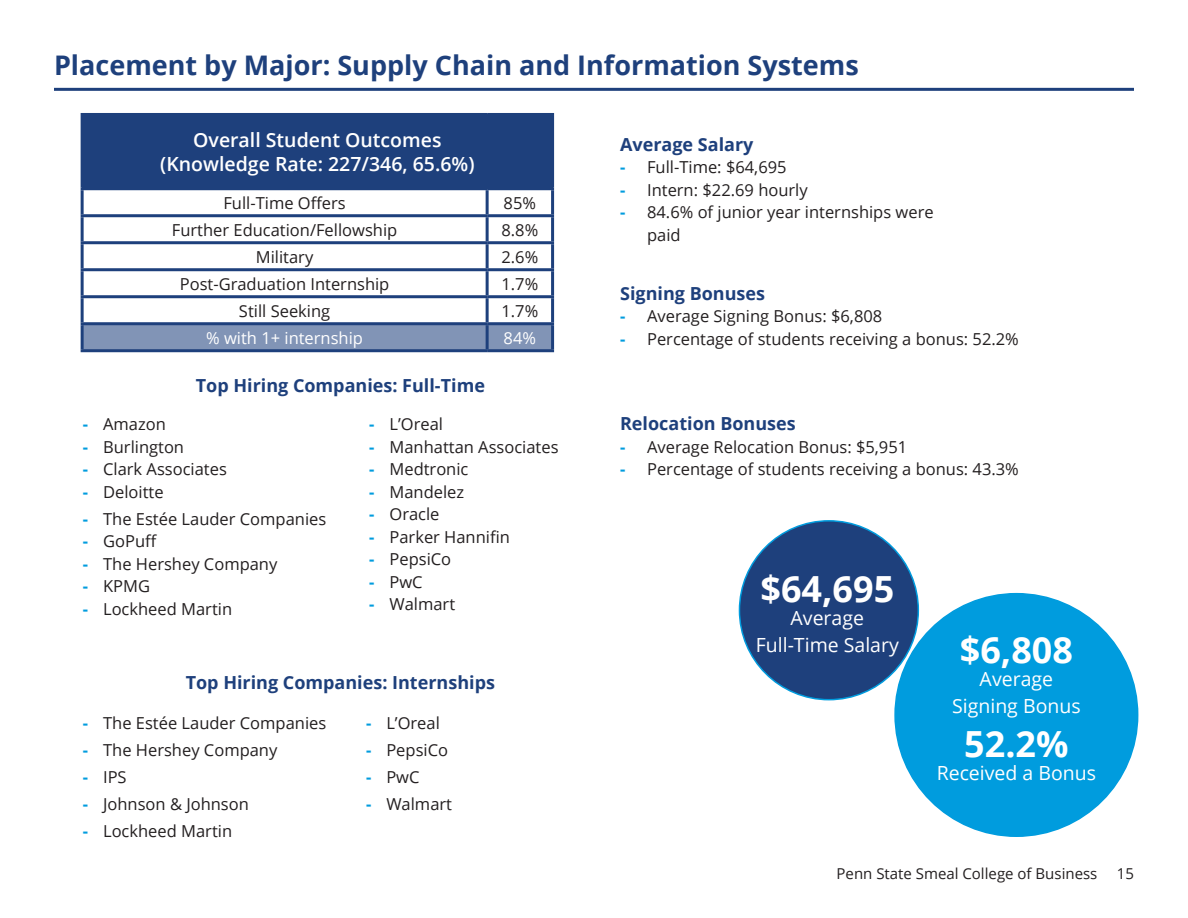
<style>
.page{position:relative;width:1188px;height:918px;background:#fff}
.page>*{position:absolute;margin:0;border:0;box-sizing:border-box;transform-origin:0 0}
.t1{font:700 36px "Open Sans";color:#fff}
.t2{font:700 27px "Open Sans";color:#1e407c}
.t3{font:19.5px "Open Sans";color:#fff}
.t4{font:600 19.5px "Open Sans";color:#fff}
.t5{font:700 18px "Open Sans";color:#1e407c}
.t6{font:16.5px/22.5px "Open Sans";color:#231f20}
.t7{font:16.5px "Open Sans";color:#fff}
.t8{font:15px "Open Sans";color:#231f20}
.s1{font-weight:700;color:#009cde}
</style>
<div class="page">
<hr style="left:54px;top:88px;width:1080px;height:3px;background:#1e407c">
<div style="left:82px;top:114px;width:471px;height:75px;background:#1e407c"></div>
<div style="left:84px;top:325px;width:467px;height:24px;background:#8194b6"></div>
<hr style="left:81px;top:113px;width:406px;height:3px;background:#1e407c">
<hr style="left:81px;top:116px;width:3px;height:71px;background:#1e407c">
<hr style="left:487px;top:113px;width:67px;height:3px;background:#1e407c">
<hr style="left:551px;top:116px;width:3px;height:71px;background:#1e407c">
<hr style="left:81px;top:187px;width:406px;height:3px;background:#1e407c">
<hr style="left:81px;top:190px;width:3px;height:24px;background:#1e407c">
<hr style="left:487px;top:187px;width:67px;height:3px;background:#1e407c">
<hr style="left:486px;top:190px;width:3px;height:24px;background:#1e407c">
<hr style="left:551px;top:190px;width:3px;height:24px;background:#1e407c">
<hr style="left:81px;top:214px;width:406px;height:3px;background:#1e407c">
<hr style="left:81px;top:217px;width:3px;height:24px;background:#1e407c">
<hr style="left:487px;top:214px;width:67px;height:3px;background:#1e407c">
<hr style="left:486px;top:217px;width:3px;height:24px;background:#1e407c">
<hr style="left:551px;top:217px;width:3px;height:24px;background:#1e407c">
<hr style="left:81px;top:241px;width:406px;height:3px;background:#1e407c">
<hr style="left:81px;top:244px;width:3px;height:24px;background:#1e407c">
<hr style="left:487px;top:241px;width:67px;height:3px;background:#1e407c">
<hr style="left:486px;top:244px;width:3px;height:24px;background:#1e407c">
<hr style="left:551px;top:244px;width:3px;height:24px;background:#1e407c">
<hr style="left:81px;top:268px;width:406px;height:3px;background:#1e407c">
<hr style="left:81px;top:271px;width:3px;height:24px;background:#1e407c">
<hr style="left:487px;top:268px;width:67px;height:3px;background:#1e407c">
<hr style="left:486px;top:271px;width:3px;height:24px;background:#1e407c">
<hr style="left:551px;top:271px;width:3px;height:24px;background:#1e407c">
<hr style="left:81px;top:295px;width:406px;height:3px;background:#1e407c">
<hr style="left:81px;top:298px;width:3px;height:24px;background:#1e407c">
<hr style="left:487px;top:295px;width:67px;height:3px;background:#1e407c">
<hr style="left:486px;top:298px;width:3px;height:24px;background:#1e407c">
<hr style="left:551px;top:298px;width:3px;height:24px;background:#1e407c">
<hr style="left:81px;top:322px;width:406px;height:3px;background:#1e407c">
<hr style="left:81px;top:325px;width:3px;height:24px;background:#1e407c">
<hr style="left:487px;top:322px;width:67px;height:3px;background:#1e407c">
<hr style="left:486px;top:325px;width:3px;height:24px;background:#1e407c">
<hr style="left:551px;top:325px;width:3px;height:24px;background:#1e407c">
<hr style="left:81px;top:349px;width:406px;height:3px;background:#1e407c">
<hr style="left:487px;top:349px;width:67px;height:3px;background:#1e407c">
<div style="left:895px;top:594px;width:243px;height:242px;background:#009cde;border-radius:50%"></div>
<div style="left:739px;top:521px;width:179px;height:179px;background:#1e407c;border-radius:50%"></div>
<p class="t2" style="left:54px;top:47px;width:806px">Placement by Major: Supply Chain and Information Systems</p>
<p class="t4" style="left:193px;top:127px;width:250px">Overall Student Outcomes</p>
<p class="t4" style="left:160px;top:150px;width:316px">(Knowledge Rate: 227/346, 65.6%)</p>
<p class="t6" style="left:223px;top:191px;width:124px">Full-Time Offers</p>
<p class="t6" style="left:504px;top:191px;width:34px">85%</p>
<p class="t6" style="left:172px;top:218px;width:227px">Further Education/Fellowship</p>
<p class="t6" style="left:501px;top:218px;width:38px">8.8%</p>
<p class="t6" style="left:256px;top:245px;width:59px">Military</p>
<p class="t6" style="left:501px;top:245px;width:38px">2.6%</p>
<p class="t6" style="left:180px;top:272px;width:211px">Post-Graduation Internship</p>
<p class="t6" style="left:501px;top:272px;width:38px">1.7%</p>
<p class="t6" style="left:239px;top:299px;width:93px">Still Seeking</p>
<p class="t6" style="left:501px;top:299px;width:38px">1.7%</p>
<p class="t7" style="left:206px;top:326px;width:158px">% with 1+ internship</p>
<p class="t7" style="left:504px;top:326px;width:34px">84%</p>
<p class="t5" style="left:196px;top:373px;width:291px">Top Hiring Companies: Full-Time</p>
<p class="t6" style="left:83px;top:413px;width:85px"><span class="s1">-</span> Amazon</p>
<p class="t6" style="left:83px;top:435px;width:103px"><span class="s1">-</span> Burlington</p>
<p class="t6" style="left:83px;top:458px;width:145px"><span class="s1">-</span> Clark Associates</p>
<p class="t6" style="left:83px;top:480px;width:82px"><span class="s1">-</span> Deloitte</p>
<p class="t6" style="left:83px;top:507px;width:245px"><span class="s1">-</span> The Estée Lauder Companies</p>
<p class="t6" style="left:83px;top:530px;width:76px"><span class="s1">-</span> GoPuff</p>
<p class="t6" style="left:83px;top:552px;width:196px"><span class="s1">-</span> The Hershey Company</p>
<p class="t6" style="left:83px;top:575px;width:69px"><span class="s1">-</span> KPMG</p>
<p class="t6" style="left:83px;top:597px;width:151px"><span class="s1">-</span> Lockheed Martin</p>
<p class="t6" style="left:369px;top:413px;width:75px"><span class="s1">-</span> L’Oreal</p>
<p class="t6" style="left:369px;top:435px;width:191px"><span class="s1">-</span> Manhattan Associates</p>
<p class="t6" style="left:369px;top:458px;width:101px"><span class="s1">-</span> Medtronic</p>
<p class="t6" style="left:369px;top:480px;width:96px"><span class="s1">-</span> Mandelez</p>
<p class="t6" style="left:369px;top:503px;width:72px"><span class="s1">-</span> Oracle</p>
<p class="t6" style="left:369px;top:525px;width:142px"><span class="s1">-</span> Parker Hannifin</p>
<p class="t6" style="left:369px;top:548px;width:83px"><span class="s1">-</span> PepsiCo</p>
<p class="t6" style="left:369px;top:570px;width:55px"><span class="s1">-</span> PwC</p>
<p class="t6" style="left:369px;top:593px;width:87px"><span class="s1">-</span> Walmart</p>
<p class="t5" style="left:186px;top:670px;width:311px">Top Hiring Companies: Internships</p>
<p class="t6" style="left:83px;top:711px;width:245px"><span class="s1">-</span> The Estée Lauder Companies</p>
<p class="t6" style="left:83px;top:738px;width:196px"><span class="s1">-</span> The Hershey Company</p>
<p class="t6" style="left:83px;top:765px;width:45px"><span class="s1">-</span> IPS</p>
<p class="t6" style="left:83px;top:792px;width:168px"><span class="s1">-</span> Johnson &amp; Johnson</p>
<p class="t6" style="left:83px;top:819px;width:151px"><span class="s1">-</span> Lockheed Martin</p>
<p class="t6" style="left:366px;top:711px;width:75px"><span class="s1">-</span> L’Oreal</p>
<p class="t6" style="left:366px;top:738px;width:83px"><span class="s1">-</span> PepsiCo</p>
<p class="t6" style="left:366px;top:765px;width:55px"><span class="s1">-</span> PwC</p>
<p class="t6" style="left:366px;top:792px;width:87px"><span class="s1">-</span> Walmart</p>
<p class="t5" style="left:620px;top:132px;width:135px">Average Salary</p>
<p class="t6" style="left:620px;top:156px;width:168px"><span class="s1">-</span> Full-Time: $64,695</p>
<p class="t6" style="left:620px;top:178px;width:189px"><span class="s1">-</span> Intern: $22.69 hourly</p>
<p class="t6" style="left:647px;top:201px;width:288px;text-indent:-27px"><span class="s1">-</span> 84.6% of junior year internships were paid</p>
<p class="t5" style="left:620px;top:280px;width:146px">Signing Bonuses</p>
<p class="t6" style="left:620px;top:305px;width:264px"><span class="s1">-</span> Average Signing Bonus: $6,808</p>
<p class="t6" style="left:620px;top:327px;width:400px"><span class="s1">-</span> Percentage of students receiving a bonus: 52.2%</p>
<p class="t5" style="left:620px;top:411px;width:177px">Relocation Bonuses</p>
<p class="t6" style="left:620px;top:435px;width:289px"><span class="s1">-</span> Average Relocation Bonus: $5,951</p>
<p class="t6" style="left:620px;top:457px;width:400px"><span class="s1">-</span> Percentage of students receiving a bonus: 43.3%</p>
<p class="t1" style="left:760px;top:563px;width:135px">$64,695</p>
<p class="t3" style="left:791px;top:605px;width:75px">Average</p>
<p class="t3" style="left:756px;top:632px;width:145px">Full-Time Salary</p>
<p class="t1" style="left:960px;top:625px;width:115px">$6,808</p>
<p class="t3" style="left:980px;top:666px;width:75px">Average</p>
<p class="t3" style="left:952px;top:693px;width:130px">Signing Bonus</p>
<p class="t1" style="left:964px;top:718px;width:106px">52.2%</p>
<p class="t3" style="left:937px;top:760px;width:161px">Received a Bonus</p>
<p class="t8" style="left:837px;top:863px;width:262px">Penn State Smeal College of Business</p>
<p class="t8" style="left:1117px;top:863px;width:19px">15</p>
</div>
